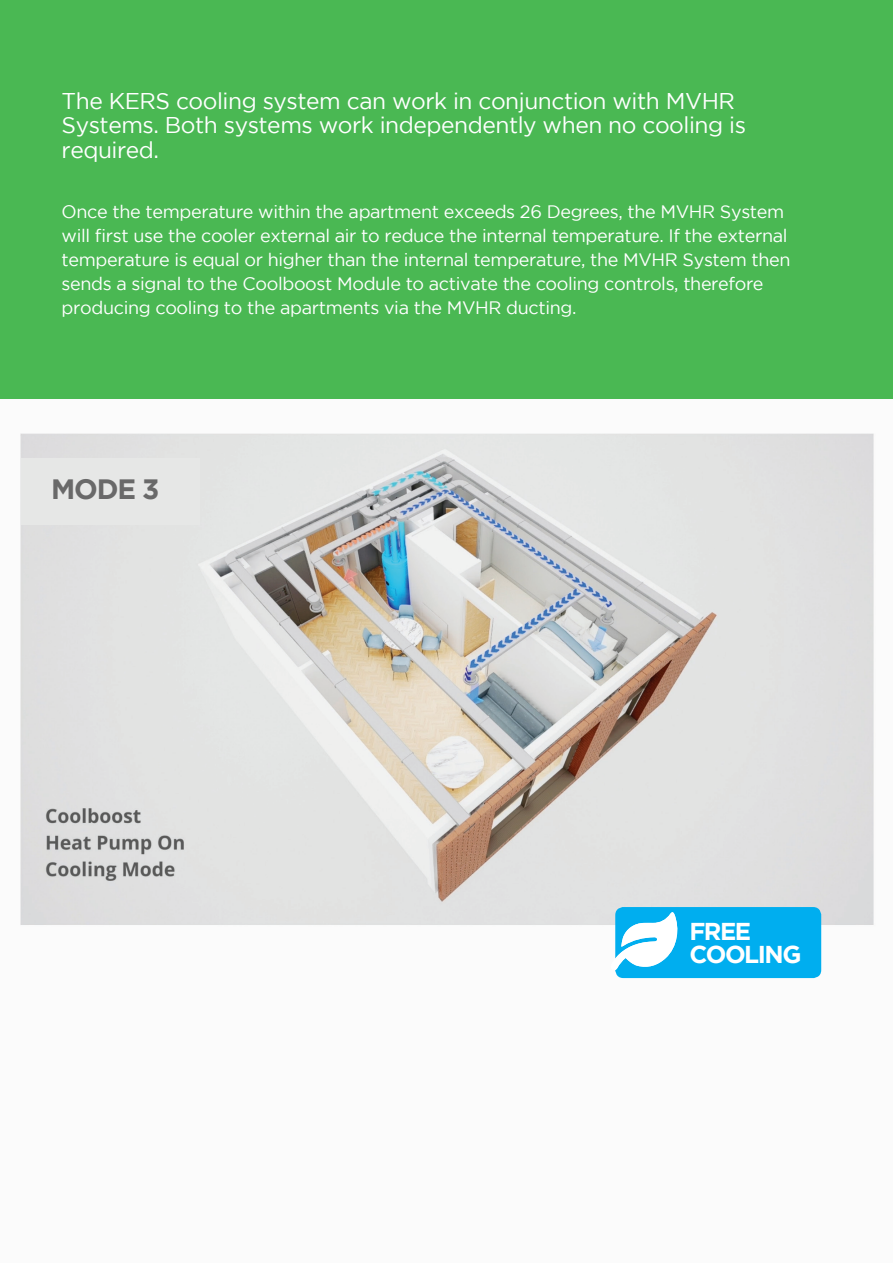
<style>
.page{position:relative;width:893px;height:1263px;background:#fbfbfb}
.page>*{position:absolute;margin:0;border:0;box-sizing:border-box;transform-origin:0 0}
.t1{font:700 27.9px "Gotham";color:#696969}
.t2{font:700 24.3px/22.5px "Gotham";letter-spacing:-.06em;color:#fff}
.t3{font:22.8px/24.6px "Gotham";letter-spacing:-.02em;color:#fff}
.t4{font:18px/24px "Gotham";letter-spacing:-.02em;color:#fff}
</style>
<div class="page">
<img style="left:20px;top:433px;width:854px;height:546px">
<div style="left:0;top:0;width:893px;height:398px;background:#4ab853"></div>
<div style="left:615px;top:907px;width:206px;height:71px;background:#00aeef;border-radius:8px"></div>
<svg style="left:611px;top:912px;width:67px;height:58px"></svg>
<div style="left:22px;top:458px;width:178px;height:66px;background:#e6e7e6"></div>
<p class="t3" style="left:62px;top:88px;width:686px">The KERS cooling system can work in conjunction with MVHR<br>Systems. Both systems work independently when no cooling is required.</p>
<p class="t4" style="left:62px;top:199px;width:730px">Once the temperature within the apartment exceeds 26 Degrees, the MVHR System will first use the cooler external air to reduce the internal temperature. If the external temperature is equal or higher than the internal temperature, the MVHR System then sends a signal to the Coolboost Module to activate the cooling controls, therefore producing cooling to the apartments via the MVHR ducting.</p>
<h1 class="t1" style="left:51px;top:472px;width:110px">MODE 3</h1>
<h2 class="t2" style="left:689px;top:919px;width:114px">FREE<br>COOLING</h2>
</div>
